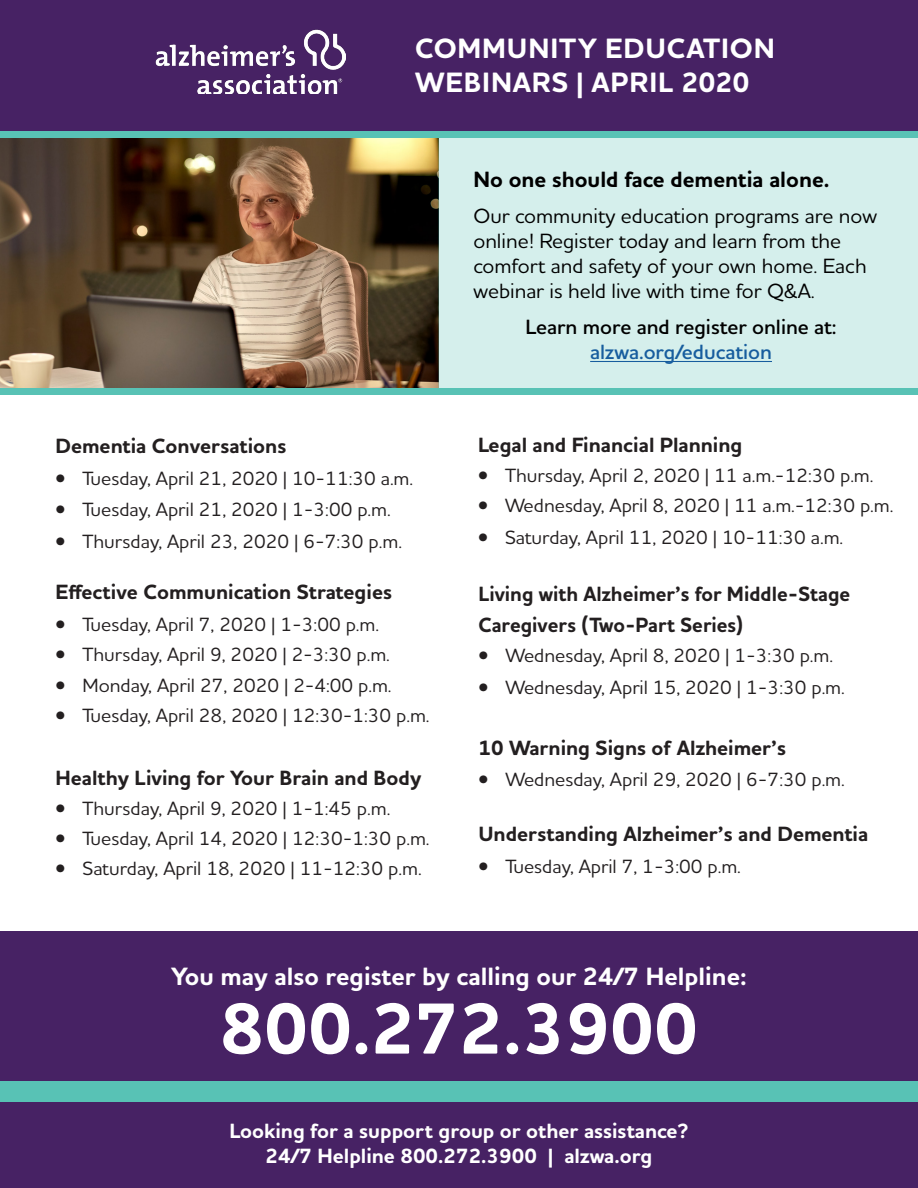
<style>
.page{position:relative;width:918px;height:1188px;background:#fff}
.page>*{position:absolute;margin:0;border:0;box-sizing:border-box;transform-origin:0 0}
.t1{font:700 73.5px "Houschka Alt Pro";color:#fff}
.t2{font:700 28.5px "Houschka Alt Pro";letter-spacing:.03em;color:#fff}
.t3{font:700 25.5px "Houschka Alt Pro";color:#fff}
.t4{font:700 22.5px "Houschka Alt Pro";color:#000}
.t5{font:700 21px/31.5px "Houschka Alt Pro";color:#231f20}
.t6{font:500 21px/25.2px "Houschka Alt Pro";color:#000}
.t7{font:700 21px "Houschka Alt Pro";color:#fff}
.t8{font:600 21px/25.2px "Houschka Alt Pro";color:#000;text-align:center}
.t9{font:500 19.5px "Houschka Alt Pro";color:#231f20}
.s1{color:#175d9e}
</style>
<div class="page">
<div style="left:0;top:0;width:918px;height:136px;background:#472264"></div>
<img style="left:1px;top:138px;width:437px;height:250px">
<div style="left:438px;top:138px;width:480px;height:256px;background:#d5efec"></div>
<div style="left:0;top:388px;width:918px;height:7px;background:#58c2b5"></div>
<div style="left:1px;top:932px;width:917px;height:256px;background:#472264"></div>
<img style="left:156px;top:30px;width:190px;height:64px">
<div style="left:1px;top:131px;width:917px;height:7px;background:#58c2b5"></div>
<div style="left:0;top:1082px;width:918px;height:20px;background:#58c2b5"></div>
<hr style="left:590px;top:361px;width:182px;height:1px;background:#175d9e">
<p class="t2" style="left:415px;top:29px;width:361px">COMMUNITY EDUCATION</p>
<p class="t2" style="left:415px;top:64px;width:336px">WEBINARS | APRIL 2020</p>
<p class="t5" style="left:56px;top:431px;width:232px">Dementia Conversations</p>
<p class="t9" style="left:56px;top:466px;width:359px">• Tuesday, April 21, 2020 | 10-11:30 a.m.</p>
<p class="t9" style="left:56px;top:497px;width:337px">• Tuesday, April 21, 2020 | 1-3:00 p.m.</p>
<p class="t9" style="left:56px;top:529px;width:348px">• Thursday, April 23, 2020 | 6-7:30 p.m.</p>
<p class="t5" style="left:56px;top:577px;width:338px">Effective Communication Strategies</p>
<p class="t9" style="left:56px;top:612px;width:325px">• Tuesday, April 7, 2020 | 1-3:00 p.m.</p>
<p class="t9" style="left:56px;top:642px;width:336px">• Thursday, April 9, 2020 | 2-3:30 p.m.</p>
<p class="t9" style="left:56px;top:673px;width:338px">• Monday, April 27, 2020 | 2-4:00 p.m.</p>
<p class="t9" style="left:56px;top:703px;width:376px">• Tuesday, April 28, 2020 | 12:30-1:30 p.m.</p>
<p class="t5" style="left:56px;top:763px;width:367px">Healthy Living for Your Brain and Body</p>
<p class="t9" style="left:56px;top:796px;width:336px">• Thursday, April 9, 2020 | 1-1:45 p.m.</p>
<p class="t9" style="left:56px;top:826px;width:376px">• Tuesday, April 14, 2020 | 12:30-1:30 p.m.</p>
<p class="t9" style="left:56px;top:856px;width:368px">• Saturday, April 18, 2020 | 11-12:30 p.m.</p>
<p class="t4" style="left:473px;top:164px;width:358px">No one should face dementia alone.</p>
<p class="t6" style="left:473px;top:202px;width:405px">Our community education programs are now online! Register today and learn from the comfort and safety of your own home. Each webinar is held live with time for Q&amp;A.</p>
<p class="t8" style="left:526px;top:314px;width:313px">Learn more and register online at: <span class="s1">alzwa.org/education</span></p>
<p class="t5" style="left:478px;top:430px;width:266px">Legal and Financial Planning</p>
<p class="t9" style="left:478px;top:463px;width:397px">• Thursday, April 2, 2020 | 11 a.m.-12:30 p.m.</p>
<p class="t9" style="left:478px;top:493px;width:417px">• Wednesday, April 8, 2020 | 11 a.m.-12:30 p.m.</p>
<p class="t9" style="left:478px;top:525px;width:367px">• Saturday, April 11, 2020 | 10-11:30 a.m.</p>
<p class="t5" style="left:478px;top:578px;width:373px">Living with Alzheimer’s for Middle-Stage<br>Caregivers (Two-Part Series)</p>
<p class="t9" style="left:478px;top:643px;width:356px">• Wednesday, April 8, 2020 | 1-3:30 p.m.</p>
<p class="t9" style="left:478px;top:675px;width:368px">• Wednesday, April 15, 2020 | 1-3:30 p.m.</p>
<p class="t5" style="left:478px;top:732px;width:309px">10 Warning Signs of Alzheimer’s</p>
<p class="t9" style="left:478px;top:767px;width:368px">• Wednesday, April 29, 2020 | 6-7:30 p.m.</p>
<p class="t5" style="left:478px;top:819px;width:391px">Understanding Alzheimer’s and Dementia</p>
<p class="t9" style="left:478px;top:854px;width:264px">• Tuesday, April 7, 1-3:00 p.m.</p>
<p class="t3" style="left:171px;top:960px;width:577px">You may also register by calling our 24/7 Helpline:</p>
<p class="t1" style="left:220px;top:981px;width:480px">800.272.3900</p>
<p class="t7" style="left:230px;top:1117px;width:460px">Looking for a support group or other assistance?</p>
<p class="t7" style="left:266px;top:1142px;width:388px">24/7 Helpline 800.272.3900 | alzwa.org</p>
</div>
